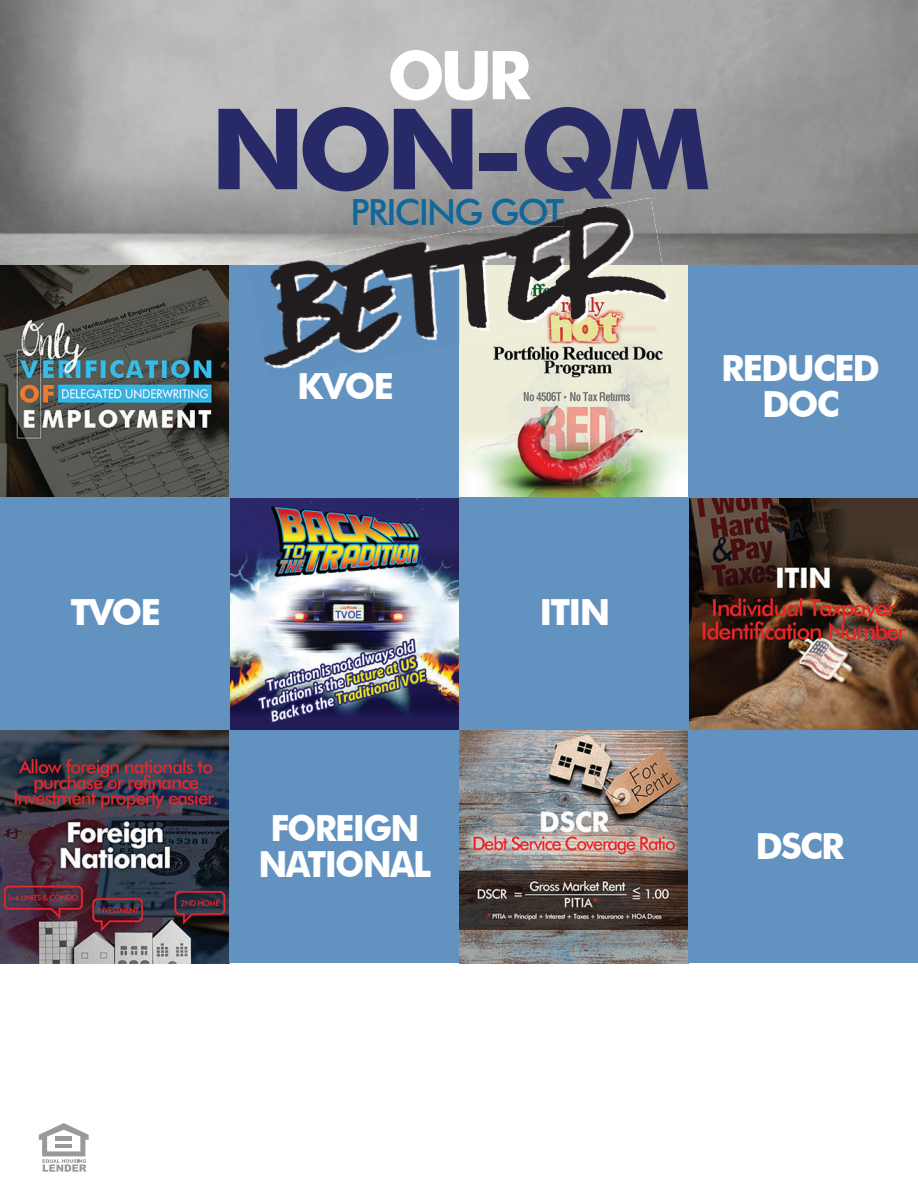
<style>
.page{position:relative;width:918px;height:1188px;background:#fff}
.page>*{position:absolute;margin:0;border:0;box-sizing:border-box;transform-origin:0 0}
.t1{font:700 112.5px "Futura BT";color:#282967}
.t2{font:700 67.5px "Futura BT";color:#fff}
.t3{font:700 36px/36px "Futura BT";letter-spacing:-.05em;color:#fff;text-align:center}
.t4{font:700 36px/36px "Futura BT";letter-spacing:-.05em;color:#fff;text-align:center;scale:.95 1}
.t5{font:500 36px "Futura BT";letter-spacing:-.05em;color:#10679a}
</style>
<div class="page">
<img style="left:0;top:0;width:918px;height:265px">
<svg style="left:39px;top:1123px;width:50px;height:49px"></svg>
<img style="left:0;top:265px;width:230px;height:232px">
<img style="left:459px;top:265px;width:229px;height:232px">
<img style="left:230px;top:498px;width:229px;height:232px">
<img style="left:689px;top:498px;width:229px;height:232px">
<img style="left:0;top:730px;width:230px;height:233px">
<img style="left:459px;top:730px;width:229px;height:233px">
<div style="left:0;top:497px;width:230px;height:233px;background:#6292c0"></div>
<div style="left:459px;top:497px;width:230px;height:233px;background:#6292c0"></div>
<div style="left:688px;top:265px;width:230px;height:233px;background:#6292c0"></div>
<div style="left:230px;top:265px;width:229px;height:233px;background:#6292c0"></div>
<div style="left:230px;top:730px;width:229px;height:233px;background:#6292c0"></div>
<div style="left:688px;top:730px;width:230px;height:233px;background:#6292c0"></div>
<img style="left:269px;top:199px;width:394px;height:66px">
<img style="left:489px;top:213px;width:75px;height:13px">
<img style="left:459px;top:265px;width:211px;height:79px">
<img style="left:264px;top:265px;width:195px;height:104px">
<h2 class="t2" style="left:387px;top:34px;width:145px">OUR</h2>
<h1 class="t1" style="left:210px;top:81px;width:503px">NON-QM</h1>
<p class="t5" style="left:351px;top:191px;width:215px">PRICING GOT</p>
<p class="t3" style="left:297px;top:368px;width:98px">KVOE</p>
<p class="t3" style="left:721px;top:350px;width:160px">REDUCED<br>DOC</p>
<p class="t3" style="left:70px;top:594px;width:92px">TVOE</p>
<p class="t3" style="left:539px;top:594px;width:73px">ITIN</p>
<p class="t4" style="left:259px;top:810px;width:184px">FOREIGN<br>NATIONAL</p>
<p class="t3" style="left:755px;top:828px;width:90px">DSCR</p>
</div>
